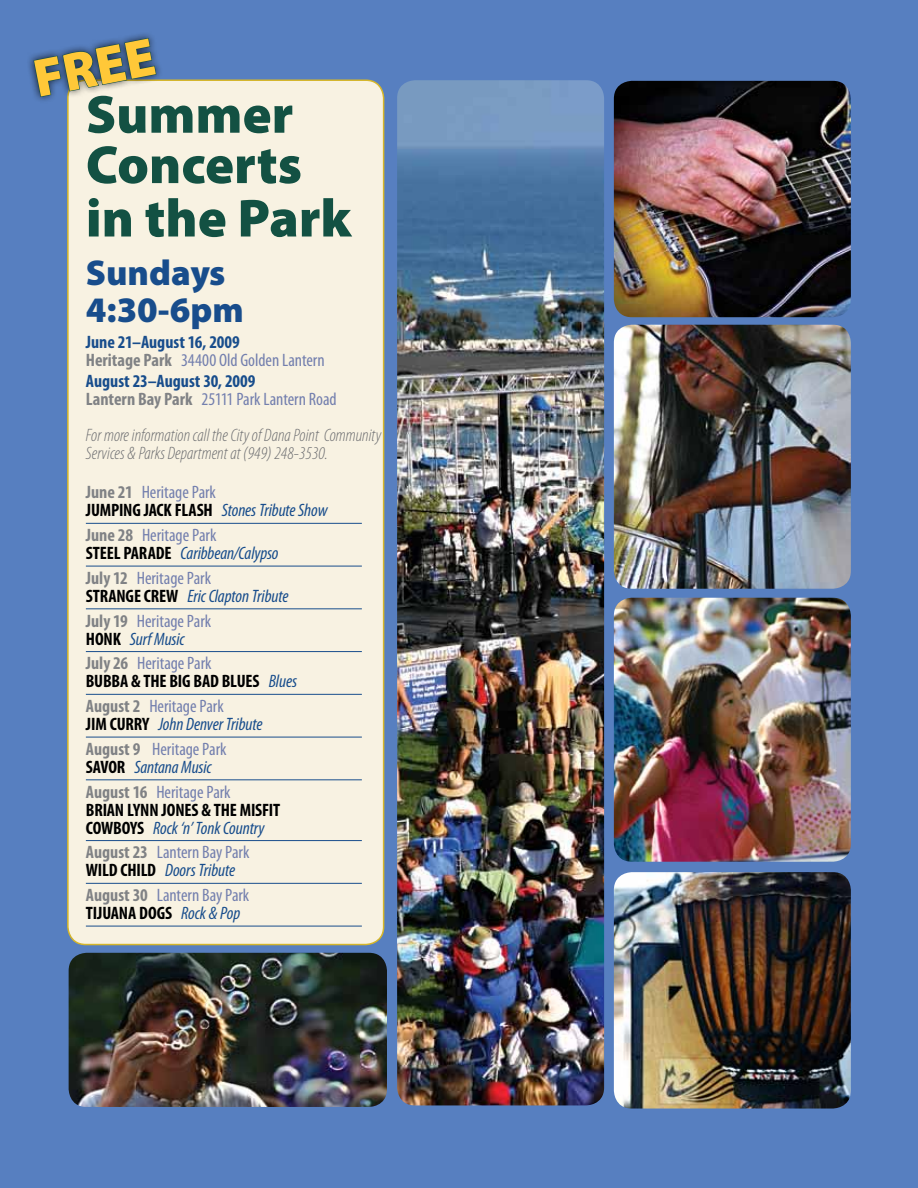
<style>
.page{position:relative;width:918px;height:1188px;background:#577fc0}
.page>*{position:absolute;margin:0;border:0;box-sizing:border-box;transform-origin:0 0}
.t1{font:900 54px/51.9px "Myriad Pro";color:#135143}
.t2{font:900 54px "Myriad Pro";color:#ffc838}
.t3{font:900 36px/36.6px "Myriad Pro";color:#184d8c}
.t4{font:condensed 18px/18px "Myriad Pro";letter-spacing:-.005em;color:#737fae}
.t5{font:italic condensed 18px/18px "Myriad Pro";letter-spacing:-.005em;color:#184d8c}
.t6{font:700 condensed 18px/18px "Myriad Pro";letter-spacing:-.01em;color:#000}
.t7{font:italic 300 condensed 18px/18px "Myriad Pro";color:#6d6e71}
.t8{font:700 condensed 18px/18px "Myriad Pro";color:#184d8c}
.s1{font-weight:700;color:#184d8c}
.s2{font-weight:700;color:#808285}
.s3{color:#808285}
.s4{font-weight:400;color:#737fae}
.s5{font-weight:700;font-style:normal;color:#808285}
.s6{font-style:normal;color:#737fae}
.s7{font-weight:700;font-style:normal;color:#000}
.s8{font-weight:700;color:#000}
.s9{font-style:italic;color:#184d8c}
.s10{font-weight:400;font-style:italic;color:#184d8c}
</style>
<div class="page">
<div style="left:68px;top:80px;width:316px;height:865px;background:#f8f2e2;border-radius:18px"></div>
<div style="left:67px;top:79px;width:317px;height:866px;border:2px solid #d5b62a;border-radius:18px"></div>
<hr style="left:86px;top:523px;width:276px;height:1px;background:#184d8c">
<hr style="left:86px;top:566px;width:276px;height:1px;background:#184d8c">
<hr style="left:86px;top:609px;width:276px;height:1px;background:#184d8c">
<hr style="left:86px;top:651px;width:276px;height:1px;background:#184d8c">
<hr style="left:86px;top:694px;width:276px;height:1px;background:#184d8c">
<hr style="left:86px;top:737px;width:276px;height:1px;background:#184d8c">
<hr style="left:86px;top:780px;width:276px;height:1px;background:#184d8c">
<hr style="left:86px;top:840px;width:276px;height:1px;background:#184d8c">
<hr style="left:86px;top:883px;width:276px;height:1px;background:#184d8c">
<hr style="left:86px;top:926px;width:276px;height:1px;background:#184d8c">
<img style="left:614px;top:81px;width:237px;height:236px">
<img style="left:614px;top:598px;width:237px;height:264px">
<img style="left:614px;top:325px;width:237px;height:264px">
<img style="left:614px;top:872px;width:237px;height:237px">
<img style="left:397px;top:80px;width:207px;height:1025px">
<img style="left:69px;top:953px;width:318px;height:154px">
<div style="left:25px;top:30px;width:137px;height:73px;background:#000;opacity:.75"></div>
<svg style="left:33px;top:38px;width:124px;height:59px;background:#546c84"></svg>
<h1 class="t2" style="left:27px;top:44px;width:124px;rotate:-11deg">FREE</h1>
<h1 class="t1" style="left:86px;top:86px;width:267px">Summer<br>Concerts in the Park</h1>
<h2 class="t3" style="left:86px;top:253px;width:159px">Sundays<br>4:30-6pm</h2>
<p class="t4" style="left:86px;top:333px;width:240px"><span class="s1">June 21–August 16, 2009<br></span><span class="s2">Heritage Park</span> 34400 Old Golden Lantern</p>
<p class="t8" style="left:86px;top:372px;width:252px">August 23–August 30, 2009<br><span class="s3">Lantern Bay Park</span> <span class="s4">25111 Park Lantern Road</span></p>
<p class="t7" style="left:86px;top:426px;width:297px">For more information call the City of Dana Point Community<br>Services &amp; Parks Department at (949) 248-3530.</p>
<p class="t5" style="left:86px;top:483px;width:243px"><span class="s5">June 21</span> <span class="s6">Heritage Park<br></span><span class="s7">JUMPING JACK FLASH</span> Stones Tribute Show</p>
<p class="t5" style="left:86px;top:526px;width:194px"><span class="s5">June 28</span> <span class="s6">Heritage Park<br></span><span class="s7">STEEL PARADE</span> Caribbean/Calypso</p>
<p class="t5" style="left:86px;top:569px;width:204px"><span class="s5">July 12</span> <span class="s6">Heritage Park<br></span><span class="s7">STRANGE CREW</span> Eric Clapton Tribute</p>
<p class="t4" style="left:86px;top:611px;width:127px"><span class="s2">July 19</span> Heritage Park<br><span class="s8">HONK</span> <span class="s9">Surf Music</span></p>
<p class="t6" style="left:86px;top:654px;width:213px"><span class="s3">July 26</span> <span class="s4">Heritage Park<br></span>BUBBA &amp; THE BIG BAD BLUES <span class="s10">Blues</span></p>
<p class="t5" style="left:86px;top:697px;width:178px"><span class="s5">August 2</span> <span class="s6">Heritage Park<br></span><span class="s7">JIM CURRY</span> John Denver Tribute</p>
<p class="t4" style="left:86px;top:740px;width:142px"><span class="s2">August 9</span> Heritage Park<br><span class="s8">SAVOR</span> <span class="s9">Santana Music</span></p>
<p class="t6" style="left:86px;top:782px;width:196px"><span class="s3">August 16</span> <span class="s4">Heritage Park<br></span>BRIAN LYNN JONES &amp; THE MISFIT<br>COWBOYS <span class="s10">Rock ‘n’ Tonk Country</span></p>
<p class="t4" style="left:86px;top:843px;width:165px"><span class="s2">August 23</span> Lantern Bay Park<br><span class="s8">WILD CHILD</span> <span class="s9">Doors Tribute</span></p>
<p class="t4" style="left:86px;top:886px;width:165px"><span class="s2">August 30</span> Lantern Bay Park<br><span class="s8">TIJUANA DOGS</span> <span class="s9">Rock &amp; Pop</span></p>
</div>
